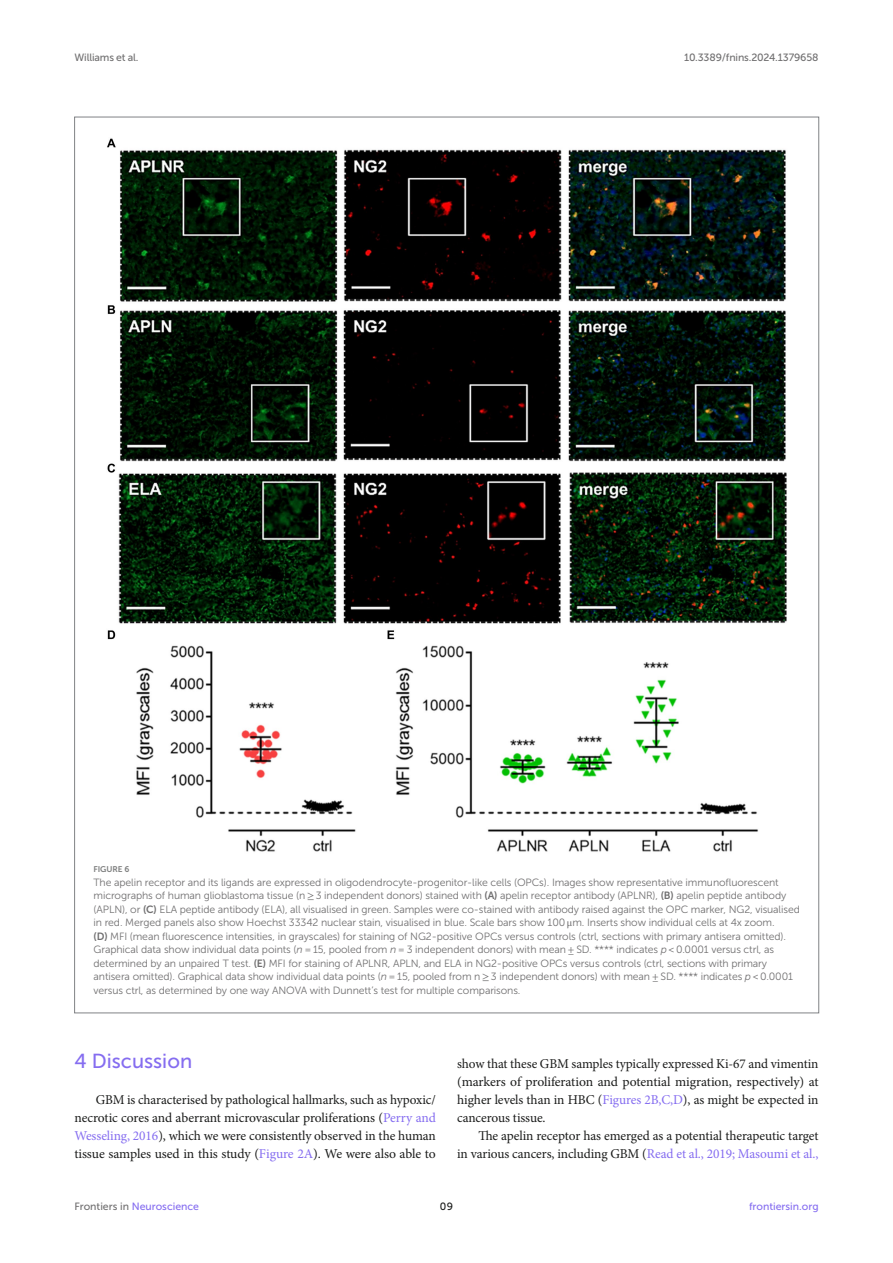
<style>
.page{position:relative;width:893px;height:1263px;background:#fff}
.page>*{position:absolute;margin:0;border:0;box-sizing:border-box;transform-origin:0 0}
.HEAD_1{font:20.25px "Museo Sans 500";color:#856df0}
.TEXT_FLUSH{font:13.5px/18px "Minion Pro";letter-spacing:-.005em;color:#1b1c1b;text-align:justify}
.TEXT{font:13.5px/18px "Minion Pro";letter-spacing:-.005em;color:#1b1c1b;text-align:right}
.FIG_LEG{font:10.5px/13.5px "Museo Sans 300";letter-spacing:-.01em;color:#706f70}
.t1{font:10.5px "Museo Sans 500";letter-spacing:-.015em;color:#706f70}
.t2{font:10.5px "Museo Sans 500";color:#856df0}
.t3{font:10.5px "Museo Sans 500";color:#1b1c1b}
.FIG_HD{font:8.25px "Museo Sans 700";letter-spacing:-.01em;color:#7e7f7f}
.s1{font-family:"STIX General"}
.s2{font-family:"Museo Sans 700"}
.s3{font-style:italic}
.s4{color:#856df0}
.s5{color:#706f70}
</style>
<div class="page">
<img style="left:107px;top:138px;width:680px;height:714px">
<p class="t1" style="left:74px;top:51px;width:66px">Williams et al.</p>
<p class="t1" style="left:684px;top:51px;width:136px">10.3389/fnins.2024.1379658</p>
<p class="FIG_HD" style="left:94px;top:865px;width:37px">FIGURE 6</p>
<p class="FIG_LEG" style="left:94px;top:876px;width:708px">The apelin receptor and its ligands are expressed in oligodendrocyte-progenitor-like cells (OPCs). Images show representative immunofluorescent micrographs of human glioblastoma tissue (n <span class="s1">≥</span> 3 independent donors) stained with <span class="s2">(A)</span> apelin receptor antibody (APLNR), <span class="s2">(B)</span> apelin peptide antibody (APLN), or <span class="s2">(C)</span> ELA peptide antibody (ELA), all visualised in green. Samples were co-stained with antibody raised against the OPC marker, NG2, visualised in red. Merged panels also show Hoechst 33342 nuclear stain, visualised in blue. Scale bars show 100 <span class="s1">μ</span>m. Inserts show individual cells at 4x zoom.<br><span class="s2">(D)</span> MFI (mean fluorescence intensities, in grayscales) for staining of NG2-positive OPCs versus controls (ctrl, sections with primary antisera omitted).<br>Graphical data show individual data points (<span class="s3">n</span> = 15, pooled from <span class="s3">n</span> = 3 independent donors) with mean ± SD. **** indicates <span class="s3">p</span> &lt; 0.0001 versus ctrl, as determined by an unpaired T test. <span class="s2">(E)</span> MFI for staining of APLNR, APLN, and ELA in NG2-positive OPCs versus controls (ctrl, sections with primary antisera omitted). Graphical data show individual data points (<span class="s3">n</span> = 15, pooled from n <span class="s1">≥</span> 3 independent donors) with mean ± SD. **** indicates <span class="s3">p</span> &lt; 0.0001 versus ctrl, as determined by one way ANOVA with Dunnett’s test for multiple comparisons.</p>
<p class="HEAD_1" style="left:74px;top:1050px;width:119px">4 Discussion</p>
<p class="TEXT_FLUSH" style="left:74px;top:1091px;width:363px;text-indent:21px">GBM is characterised by pathological hallmarks, such as hypoxic/ necrotic cores and aberrant microvascular proliferations (<span class="s4">Perry and Wesseling, 2016</span>), which we were consistently observed in the human tissue samples used in this study (<span class="s4">Figure 2A</span>). We were also able to</p>
<p class="TEXT_FLUSH" style="left:457px;top:1055px;width:363px">show that these GBM samples typically expressed Ki-67 and vimentin (markers of proliferation and potential migration, respectively) at higher levels than in HBC (<span class="s4">Figures 2B,C,D</span>), as might be expected in cancerous tissue.</p>
<p class="TEXT" style="left:457px;top:1127px;width:363px">The apelin receptor has emerged as a potential therapeutic target<br>in various cancers, including GBM (<span class="s4">Read et al., 2019; Masoumi et al.,</span></p>
<p class="t2" style="left:74px;top:1200px;width:126px"><span class="s5">Frontiers in</span> Neuroscience</p>
<p class="t3" style="left:440px;top:1200px;width:15px">09</p>
<p class="t2" style="left:749px;top:1200px;width:71px">frontiersin.org</p>
</div>
